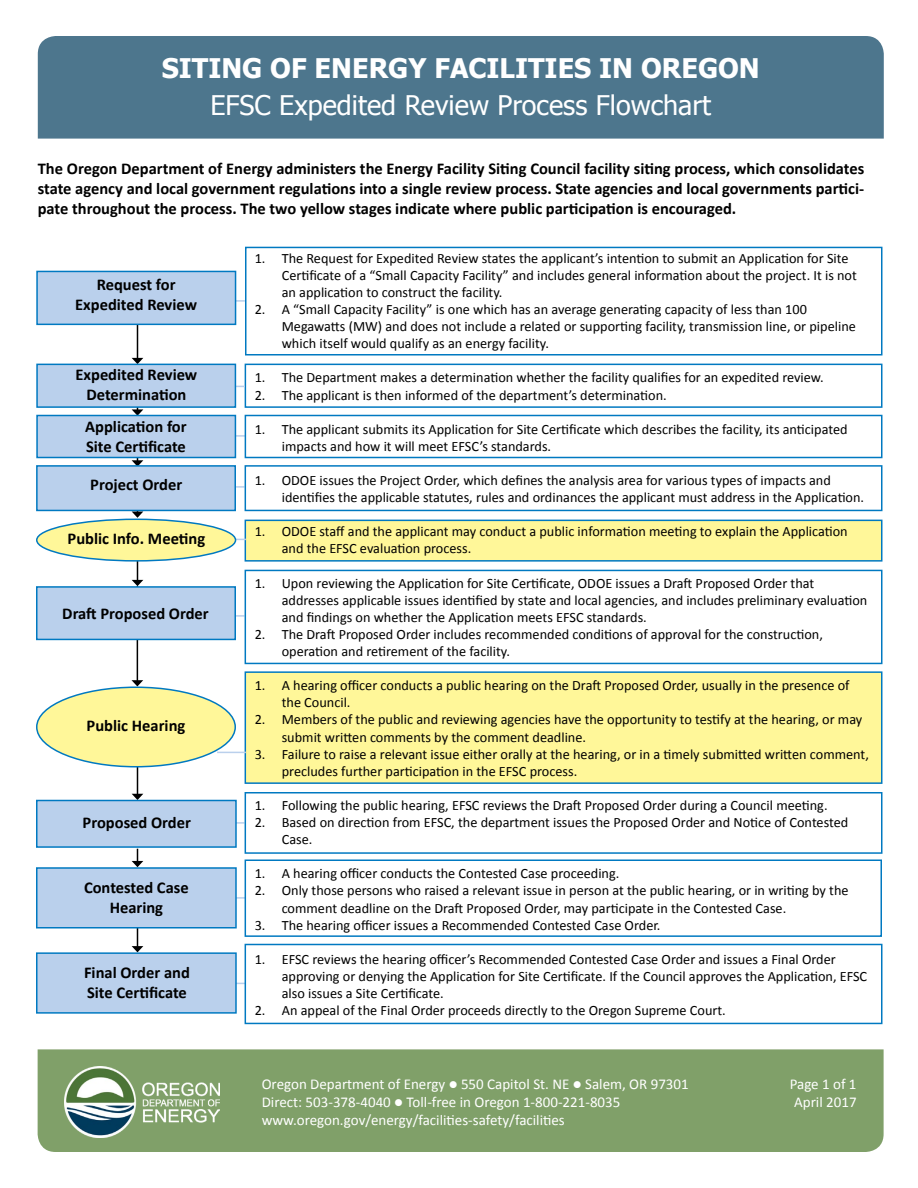
<style>
.page{position:relative;width:918px;height:1188px;background:#fff}
.page>*{position:absolute;margin:0;border:0;box-sizing:border-box;transform-origin:0 0}
.t1{font:27px "Tahoma";color:#fff}
.t2{font:700 27px "Tahoma";color:#fff}
.t3{font:700 16.5px/19.8px "Calibri";color:#000;text-align:center}
.t4{font:15px "Calibri";color:#fff}
.t5{font:14.25px/17.1px "Calibri";color:#000}
</style>
<div class="page">
<div style="left:245px;top:671px;width:637px;height:113px;background:#fff799;border:2px solid #0079c1"></div>
<div style="left:245px;top:364px;width:637px;height:44px;border:2px solid #0079c1"></div>
<div style="left:245px;top:520px;width:637px;height:42px;background:#fff799;border:2px solid #0079c1"></div>
<hr style="left:137px;top:586px;width:1px;height:95px;background:#000">
<svg style="left:132px;top:680px;width:11px;height:6px"></svg>
<hr style="left:217px;top:897px;width:29px;height:2px;background:#bad0ec">
<hr style="left:216px;top:822px;width:28px;height:2px;background:#bad0ec">
<svg style="left:217px;top:752px;width:29px;height:1px"></svg>
<hr style="left:216px;top:615px;width:28px;height:2px;background:#bad0ec">
<hr style="left:216px;top:486px;width:28px;height:2px;background:#bad0ec">
<hr style="left:216px;top:435px;width:29px;height:2px;background:#bad0ec">
<hr style="left:216px;top:300px;width:29px;height:2px;background:#bad0ec">
<hr style="left:137px;top:912px;width:1px;height:35px;background:#000">
<svg style="left:132px;top:946px;width:11px;height:6px"></svg>
<svg style="left:132px;top:849px;width:11px;height:18px"></svg>
<hr style="left:137px;top:757px;width:1px;height:37px;background:#000">
<svg style="left:132px;top:794px;width:11px;height:6px"></svg>
<svg style="left:132px;top:562px;width:11px;height:24px"></svg>
<svg style="left:132px;top:511px;width:11px;height:7px"></svg>
<hr style="left:137px;top:427px;width:1px;height:34px;background:#000">
<svg style="left:132px;top:460px;width:11px;height:5px"></svg>
<svg style="left:132px;top:408px;width:11px;height:7px"></svg>
<hr style="left:137px;top:324px;width:1px;height:35px;background:#000">
<svg style="left:132px;top:358px;width:11px;height:6px"></svg>
<div style="left:245px;top:247px;width:637px;height:109px;border:2px solid #0079c1"></div>
<div style="left:245px;top:415px;width:637px;height:43px;border:2px solid #0079c1"></div>
<div style="left:245px;top:465px;width:637px;height:46px;border:2px solid #0079c1"></div>
<div style="left:245px;top:570px;width:637px;height:94px;border:2px solid #0079c1"></div>
<div style="left:245px;top:792px;width:637px;height:62px;border:2px solid #0079c1"></div>
<div style="left:245px;top:860px;width:637px;height:77px;border:2px solid #0079c1"></div>
<div style="left:245px;top:944px;width:637px;height:80px;border:2px solid #0079c1"></div>
<div style="left:36px;top:465px;width:200px;height:46px;background:#bad0ec;border:2px solid #0079c1"></div>
<div style="left:36px;top:800px;width:201px;height:48px;background:#bad0ec;border:2px solid #0079c1"></div>
<div style="left:36px;top:867px;width:201px;height:61px;background:#bad0ec;border:2px solid #0079c1"></div>
<div style="left:37px;top:687px;width:198px;height:80px;background:#fff799;border-radius:50%"></div>
<div style="left:36px;top:686px;width:200px;height:81px;border:2px solid #0079c1;border-radius:50%"></div>
<div style="left:37px;top:519px;width:199px;height:42px;background:#fff799;border-radius:50%"></div>
<div style="left:36px;top:519px;width:200px;height:43px;border:2px solid #0079c1;border-radius:50%"></div>
<div style="left:36px;top:586px;width:200px;height:54px;background:#bad0ec;border:2px solid #0079c1"></div>
<div style="left:38px;top:36px;width:846px;height:103px;background:#4d768d"></div>
<div style="left:36px;top:952px;width:201px;height:62px;background:#bad0ec;border:2px solid #0079c1"></div>
<div style="left:38px;top:1049px;width:846px;height:103px;background:#80a069"></div>
<img style="left:65px;top:1067px;width:154px;height:70px">
<div style="left:36px;top:271px;width:200px;height:54px;background:#bad0ec;border:2px solid #0079c1"></div>
<div style="left:36px;top:364px;width:200px;height:44px;background:#bad0ec;border:2px solid #0079c1"></div>
<div style="left:36px;top:415px;width:200px;height:43px;background:#bad0ec;border:2px solid #0079c1"></div>
<h1 class="t2" style="left:162px;top:49px;width:600px">SITING OF ENERGY FACILITIES IN OREGON</h1>
<h1 class="t1" style="left:210px;top:87px;width:502px">EFSC Expedited Review Process Flowchart</h1>
<p class="t3" style="left:38px;top:159px;width:828px;text-align:justify">The Oregon Department of Energy administers the Energy Facility Siting Council facility siting process, which consolidates state agency and local government regulations into a single review process. State agencies and local governments partici&shy;pate throughout the process. The two yellow stages indicate where public participation is encouraged.</p>
<p class="t5" style="left:282px;top:249px;width:577px;text-indent:-27px">1. The Request for Expedited Review states the applicant’s intention to submit an Application for Site<br>Certificate of a “Small Capacity Facility” and includes general information about the project. It is not an application to construct the facility.</p>
<p class="t5" style="left:282px;top:301px;width:576px;text-indent:-27px">2. A “Small Capacity Facility” is one which has an average generating capacity of less than 100<br>Megawatts (MW) and does not include a related or supporting facility, transmission line, or pipeline which itself would qualify as an energy facility.</p>
<p class="t5" style="left:255px;top:369px;width:571px">1. The Department makes a determination whether the facility qualifies for an expedited review.</p>
<p class="t5" style="left:255px;top:386px;width:414px">2. The applicant is then informed of the department’s determination.</p>
<p class="t5" style="left:282px;top:420px;width:567px;text-indent:-27px">1. The applicant submits its Application for Site Certificate which describes the facility, its anticipated impacts and how it will meet EFSC’s standards.</p>
<p class="t5" style="left:282px;top:472px;width:584px;text-indent:-27px">1. ODOE issues the Project Order, which defines the analysis area for various types of impacts and identifies the applicable statutes, rules and ordinances the applicant must address in the Application.</p>
<p class="t5" style="left:282px;top:523px;width:568px;text-indent:-27px">1. ODOE staff and the applicant may conduct a public information meeting to explain the Application and the EFSC evaluation process.</p>
<p class="t5" style="left:282px;top:574px;width:587px;text-indent:-27px">1. Upon reviewing the Application for Site Certificate, ODOE issues a Draft Proposed Order that addresses applicable issues identified by state and local agencies, and includes preliminary evaluation and findings on whether the Application meets EFSC standards.</p>
<p class="t5" style="left:282px;top:626px;width:543px;text-indent:-27px">2. The Draft Proposed Order includes recommended conditions of approval for the construction, operation and retirement of the facility.</p>
<p class="t5" style="left:282px;top:677px;width:569px;text-indent:-27px">1. A hearing officer conducts a public hearing on the Draft Proposed Order, usually in the presence of the Council.</p>
<p class="t5" style="left:282px;top:711px;width:582px;text-indent:-27px">2. Members of the public and reviewing agencies have the opportunity to testify at the hearing, or may submit written comments by the comment deadline.</p>
<p class="t5" style="left:282px;top:745px;width:589px;text-indent:-27px">3. Failure to raise a relevant issue either orally at the hearing, or in a timely submitted written comment, precludes further participation in the EFSC process.</p>
<p class="t5" style="left:255px;top:797px;width:574px">1. Following the public hearing, EFSC reviews the Draft Proposed Order during a Council meeting.</p>
<p class="t5" style="left:282px;top:814px;width:568px;text-indent:-27px">2. Based on direction from EFSC, the department issues the Proposed Order and Notice of Contested<br>Case.</p>
<p class="t5" style="left:255px;top:865px;width:366px">1. A hearing officer conducts the Contested Case proceeding.</p>
<p class="t5" style="left:282px;top:882px;width:568px;text-indent:-27px">2. Only those persons who raised a relevant issue in person at the public hearing, or in writing by the comment deadline on the Draft Proposed Order, may participate in the Contested Case.</p>
<p class="t5" style="left:255px;top:916px;width:407px">3. The hearing officer issues a Recommended Contested Case Order.</p>
<p class="t5" style="left:282px;top:951px;width:587px;text-indent:-27px">1. EFSC reviews the hearing officer’s Recommended Contested Case Order and issues a Final Order approving or denying the Application for Site Certificate. If the Council approves the Application, EFSC also issues a Site Certificate.</p>
<p class="t5" style="left:255px;top:1002px;width:473px">2. An appeal of the Final Order proceeds directly to the Oregon Supreme Court.</p>
<p class="t3" style="left:75px;top:275px;width:123px">Request for<br>Expedited Review</p>
<p class="t3" style="left:76px;top:365px;width:123px">Expedited Review<br>Determination</p>
<p class="t3" style="left:85px;top:416px;width:103px;text-align:left">Application for<br>Site Certificate</p>
<p class="t3" style="left:90px;top:475px;width:94px">Project Order</p>
<p class="t3" style="left:68px;top:529px;width:139px">Public Info. Meeting</p>
<p class="t3" style="left:62px;top:604px;width:148px">Draft Proposed Order</p>
<p class="t3" style="left:87px;top:716px;width:100px">Public Hearing</p>
<p class="t3" style="left:83px;top:813px;width:110px">Proposed Order</p>
<p class="t3" style="left:84px;top:878px;width:106px">Contested Case<br>Hearing</p>
<p class="t3" style="left:84px;top:963px;width:107px;text-align:left">Final Order and<br>Site Certificate</p>
<p class="t4" style="left:262px;top:1074px;width:429px">Oregon Department of Energy ● 550 Capitol St. NE ● Salem, OR 97301</p>
<p class="t4" style="left:790px;top:1074px;width:68px">Page 1 of 1</p>
<p class="t4" style="left:262px;top:1092px;width:360px">Direct: 503-378-4040 ● Toll-free in Oregon 1-800-221-8035</p>
<p class="t4" style="left:794px;top:1092px;width:64px">April 2017</p>
<p class="t4" style="left:262px;top:1110px;width:305px">www.oregon.gov/energy/facilities-safety/facilities</p>
</div>
